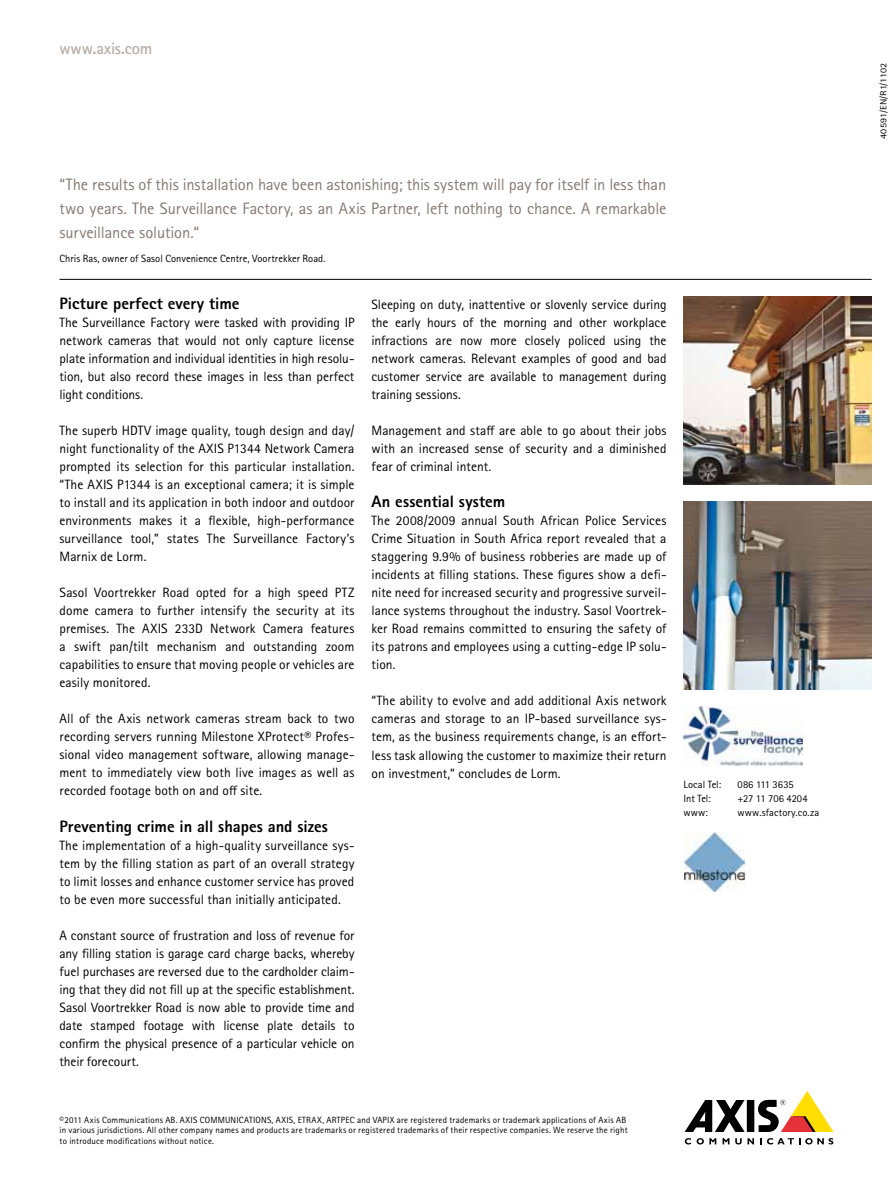
<style>
.page{position:relative;width:893px;height:1191px;background:#fff}
.page>*{position:absolute;margin:0;border:0;box-sizing:border-box;transform-origin:0 0}
.t1{font:16.5px/24px "Rotis Sans Serif Pro";letter-spacing:-.005em;color:#857971;text-align:justify}
.t2{font:800 16.5px "Rotis Sans Serif Pro";color:#000}
.t3{font:700 16.5px "Rotis Sans Serif Pro";letter-spacing:-.01em;color:#b8afa6}
.t4{font:13.5px/18px "Rotis Sans Serif Pro";letter-spacing:.005em;color:#000;text-align:justify}
.t5{font:10.5px "Rotis Sans Serif Pro";letter-spacing:.005em;color:#000}
.t6{font:9px/10.8px "Rotis Sans Serif Pro";letter-spacing:.02em;color:#000}
.t7{font:9px "Rotis Sans Serif Pro";letter-spacing:.02em;color:#000;scale:1.12 1}
</style>
<div class="page">
<div style="left:747px;top:1100px;width:7px;height:32px;background:#000"></div>
<svg style="left:685px;top:1100px;width:60px;height:32px"></svg>
<svg style="left:758px;top:1091px;width:75px;height:41px"></svg>
<svg style="left:685px;top:1138px;width:6px;height:6px"></svg>
<svg style="left:697px;top:1138px;width:19px;height:6px"></svg>
<svg style="left:723px;top:1138px;width:6px;height:6px"></svg>
<svg style="left:735px;top:1138px;width:19px;height:6px"></svg>
<svg style="left:760px;top:1138px;width:73px;height:6px"></svg>
<img style="left:684px;top:296px;width:188px;height:188px">
<hr style="left:60px;top:279px;width:812px;height:1px;background:#000">
<img style="left:684px;top:706px;width:119px;height:60px">
<img style="left:684px;top:501px;width:188px;height:188px">
<img style="left:685px;top:832px;width:59px;height:60px">
<p class="t3" style="left:60px;top:38px;width:94px">www.axis.com</p>
<p class="t1" style="left:60px;top:172px;width:608px">“The results of this installation have been astonishing; this system will pay for itself in less than two years. The Surveillance Factory, as an Axis Partner, left nothing to chance. A remarkable surveillance solution.“</p>
<p class="t5" style="left:60px;top:252px;width:268px">Chris Ras, owner of Sasol Convenience Centre, Voortrekker Road.</p>
<p class="t2" style="left:60px;top:293px;width:182px">Picture perfect every time</p>
<p class="t4" style="left:60px;top:314px;width:296px">The Surveillance Factory were tasked with providing IP network cameras that would not only capture license plate information and individual identities in high resolu&shy;tion, but also record these images in less than perfect light conditions.</p>
<p class="t4" style="left:60px;top:422px;width:297px">The superb HDTV image quality, tough design and day/ night functionality of the AXIS P1344 Network Camera prompted its selection for this particular installation. “The AXIS P1344 is an exceptional camera; it is simple to install and its application in both indoor and outdoor environments makes it a flexible, high-performance surveillance tool,” states The Surveillance Factory’s Marnix de Lorm.</p>
<p class="t4" style="left:60px;top:584px;width:296px">Sasol Voortrekker Road opted for a high speed PTZ dome camera to further intensify the security at its premises. The AXIS 233D Network Camera features a swift pan/tilt mechanism and outstanding zoom capabilities to ensure that moving people or vehicles are easily monitored.</p>
<p class="t4" style="left:60px;top:710px;width:296px">All of the Axis network cameras stream back to two recording servers running Milestone XProtect® Profes&shy;sional video management software, allowing manage&shy;ment to immediately view both live images as well as recorded footage both on and off site.</p>
<p class="t2" style="left:60px;top:815px;width:270px">Preventing crime in all shapes and sizes</p>
<p class="t4" style="left:60px;top:836px;width:296px">The implementation of a high-quality surveillance sys&shy;tem by the filling station as part of an overall strategy to limit losses and enhance customer service has proved to be even more successful than initially anticipated.</p>
<p class="t4" style="left:60px;top:926px;width:297px">A constant source of frustration and loss of revenue for any filling station is garage card charge backs, whereby fuel purchases are reversed due to the cardholder claim&shy;ing that they did not fill up at the specific establishment.<br>Sasol Voortrekker Road is now able to provide time and date stamped footage with license plate details to confirm the physical presence of a particular vehicle on their forecourt.</p>
<p class="t4" style="left:372px;top:296px;width:297px">Sleeping on duty, inattentive or slovenly service during the early hours of the morning and other workplace infractions are now more closely policed using the network cameras. Relevant examples of good and bad customer service are available to management during training sessions.</p>
<p class="t4" style="left:372px;top:422px;width:296px">Management and staff are able to go about their jobs with an increased sense of security and a diminished fear of criminal intent.</p>
<p class="t2" style="left:372px;top:491px;width:135px">An essential system</p>
<p class="t4" style="left:372px;top:512px;width:296px">The 2008/2009 annual South African Police Services Crime Situation in South Africa report revealed that a staggering 9.9% of business robberies are made up of incidents at filling stations. These figures show a defi&shy;nite need for increased security and progressive surveil&shy;lance systems throughout the industry. Sasol Voortrek&shy;ker Road remains committed to ensuring the safety of its patrons and employees using a cutting-edge IP solu&shy;tion.</p>
<p class="t4" style="left:372px;top:692px;width:296px">“The ability to evolve and add additional Axis network cameras and storage to an IP-based surveillance sys&shy;tem, as the business requirements change, is an effort&shy;less task allowing the customer to maximize their return on investment,” concludes de Lorm.</p>
<p class="t5" style="left:684px;top:778px;width:39px">Local Tel:</p>
<p class="t5" style="left:738px;top:778px;width:58px">086 111 3635</p>
<p class="t5" style="left:684px;top:792px;width:29px">Int Tel:</p>
<p class="t5" style="left:738px;top:792px;width:72px">+27 11 706 4204</p>
<p class="t5" style="left:684px;top:805px;width:26px">www:</p>
<p class="t5" style="left:738px;top:805px;width:83px">www.sfactory.co.za</p>
<p class="t6" style="left:60px;top:1114px;width:570px">©2011 Axis Communications AB. AXIS COMMUNICATIONS, AXIS, ETRAX, ARTPEC and VAPIX are registered trademarks or trademark applications of Axis AB in various jurisdictions. All other company names and products are trademarks or registered trademarks of their respective companies. We reserve the right to introduce modifications without notice.</p>
<p class="t7" style="left:878px;top:139px;width:70px;rotate:-90deg">40591/EN/R1/1102</p>
</div>
